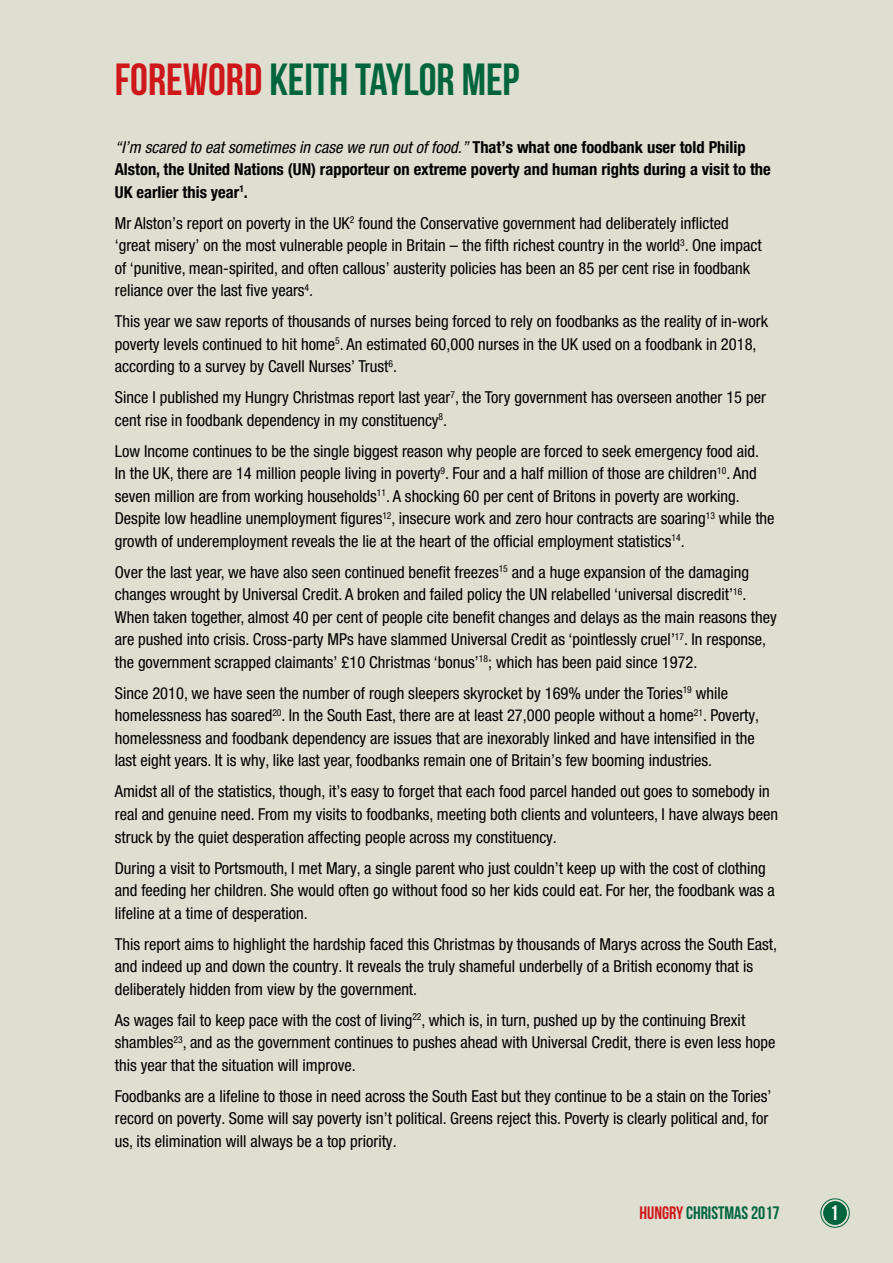
<style>
.page{position:relative;width:893px;height:1263px;background:#deded1}
.page>*{position:absolute;margin:0;border:0;box-sizing:border-box;transform-origin:0 0}
.t1{font:45px "Bebas Neue";color:#00653d}
.t2{font:21px "Bebas Neue";color:#fff}
.t3{font:18px "Bebas Neue";color:#00653d}
.t4{font:condensed 16.5px/22.5px "Helvetica Neue LT Pro";color:#000}
.t5{font:700 condensed 16.5px/22.5px "Helvetica Neue LT Pro";color:#000}
.s1{color:#cd171a}
.s2{font-weight:400;font-style:italic}
</style>
<div class="page">
<div style="left:823px;top:1201px;width:24px;height:24px;background:#00653d;border-radius:50%"></div>
<div style="left:820px;top:1198px;width:30px;height:30px;border:1px solid #00653d;border-radius:50%"></div>
<div style="left:823px;top:1201px;width:24px;height:24px;border:3px solid #00653d;border-radius:50%"></div>
<h1 class="t1" style="left:115px;top:55px;width:406px"><span class="s1">FOREWORD</span> KEITH TAYLOR MEP</h1>
<p class="t5" style="left:115px;top:136px;width:657px"><span class="s2">“I’m scared to eat sometimes in case we run out of food.”</span> That’s what one foodbank user told Philip<br>Alston, the United Nations (UN) rapporteur on extreme poverty and human rights during a visit to the<br>UK earlier this year<sup>1</sup>.</p>
<p class="t4" style="left:115px;top:212px;width:648px">Mr Alston’s report on poverty in the UK<sup>2</sup> found the Conservative government had deliberately inflicted ‘great misery’ on the most vulnerable people in Britain – the fifth richest country in the world<sup>3</sup>. One impact of ‘punitive, mean-spirited, and often callous’ austerity policies has been an 85 per cent rise in foodbank reliance over the last five years<sup>4</sup>.</p>
<p class="t4" style="left:115px;top:310px;width:655px">This year we saw reports of thousands of nurses being forced to rely on foodbanks as the reality of in-work poverty levels continued to hit home<sup>5</sup>. An estimated 60,000 nurses in the UK used on a foodbank in 2018, according to a survey by Cavell Nurses’ Trust<sup>6</sup>.</p>
<p class="t4" style="left:115px;top:386px;width:653px">Since I published my Hungry Christmas report last year<sup>7</sup>, the Tory government has overseen another 15 per cent rise in foodbank dependency in my constituency<sup>8</sup>.</p>
<p class="t4" style="left:115px;top:440px;width:661px">Low Income continues to be the single biggest reason why people are forced to seek emergency food aid.<br>In the UK, there are 14 million people living in poverty<sup>9</sup>. Four and a half million of those are children<sup>10</sup>. And seven million are from working households<sup>11</sup>. A shocking 60 per cent of Britons in poverty are working.<br>Despite low headline unemployment figures<sup>12</sup>, insecure work and zero hour contracts are soaring<sup>13</sup> while the growth of underemployment reveals the lie at the heart of the official employment statistics<sup>14</sup>.</p>
<p class="t4" style="left:115px;top:561px;width:663px">Over the last year, we have also seen continued benefit freezes<sup>15</sup> and a huge expansion of the damaging changes wrought by Universal Credit. A broken and failed policy the UN relabelled ‘universal discredit’<sup>16</sup>.<br>When taken together, almost 40 per cent of people cite benefit changes and delays as the main reasons they are pushed into crisis. Cross-party MPs have slammed Universal Credit as ‘pointlessly cruel’<sup>17</sup>. In response, the government scrapped claimants’ £10 Christmas ‘bonus’<sup>18</sup>; which has been paid since 1972.</p>
<p class="t4" style="left:115px;top:682px;width:646px">Since 2010, we have seen the number of rough sleepers skyrocket by 169% under the Tories<sup>19</sup> while homelessness has soared<sup>20</sup>. In the South East, there are at least 27,000 people without a home<sup>21</sup>. Poverty, homelessness and foodbank dependency are issues that are inexorably linked and have intensified in the last eight years. It is why, like last year, foodbanks remain one of Britain’s few booming industries.</p>
<p class="t4" style="left:115px;top:780px;width:665px">Amidst all of the statistics, though, it’s easy to forget that each food parcel handed out goes to somebody in real and genuine need. From my visits to foodbanks, meeting both clients and volunteers, I have always been struck by the quiet desperation affecting people across my constituency.</p>
<p class="t4" style="left:115px;top:856px;width:661px">During a visit to Portsmouth, I met Mary, a single parent who just couldn’t keep up with the cost of clothing and feeding her children. She would often go without food so her kids could eat. For her, the foodbank was a lifeline at a time of desperation.</p>
<p class="t4" style="left:115px;top:932px;width:664px">This report aims to highlight the hardship faced this Christmas by thousands of Marys across the South East, and indeed up and down the country. It reveals the truly shameful underbelly of a British economy that is deliberately hidden from view by the government.</p>
<p class="t4" style="left:115px;top:1008px;width:662px">As wages fail to keep pace with the cost of living<sup>22</sup>, which is, in turn, pushed up by the continuing Brexit shambles<sup>23</sup>, and as the government continues to pushes ahead with Universal Credit, there is even less hope this year that the situation will improve.</p>
<p class="t4" style="left:115px;top:1084px;width:658px">Foodbanks are a lifeline to those in need across the South East but they continue to be a stain on the Tories’ record on poverty. Some will say poverty isn’t political. Greens reject this. Poverty is clearly political and, for us, its elimination will always be a top priority.</p>
<p class="t3" style="left:639px;top:1203px;width:142px"><span class="s1">HUNGRY</span> CHRISTMAS 2017</p>
<p class="t2" style="left:830px;top:1202px;width:10px">1</p>
</div>
